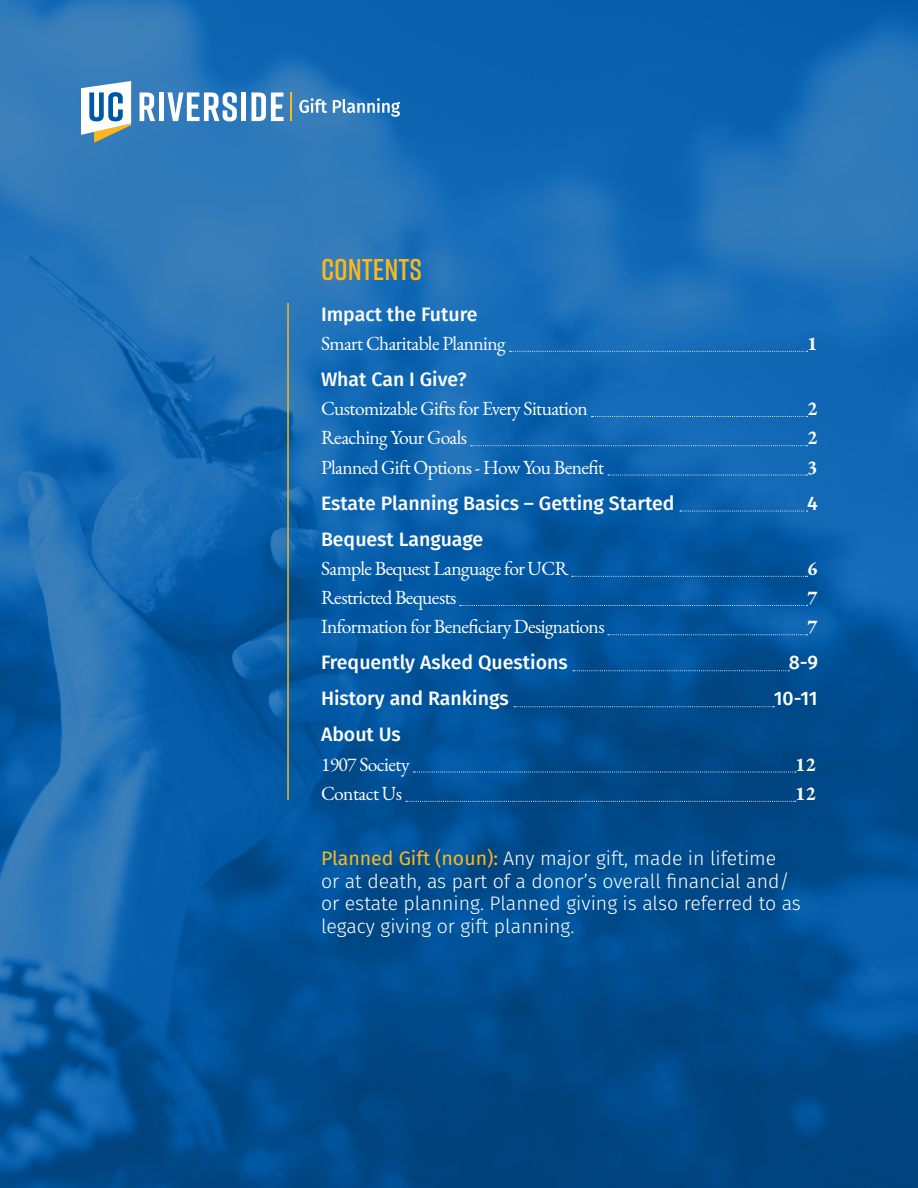
<style>
.page{position:relative;width:918px;height:1188px;background:#fff}
.page>*{position:absolute;margin:0;border:0;box-sizing:border-box;transform-origin:0 0}
.t1{font:600 30px "Rift";color:#fdb71a}
.t2{font:19.5px "EB Garamond";letter-spacing:-.03em;color:#fff}
.t3{font:300 19.5px/22.5px "Fira Sans";color:#fff}
.t4{font:500 19.5px "Fira Sans";color:#fff}
.t5{font:700 19.5px "EB Garamond";color:#fff}
.s1{font-weight:400;color:#fdb71a}
</style>
<div class="page">
<img style="left:0;top:0;width:918px;height:1188px">
<svg style="left:509px;top:351px;width:299px;height:1px"></svg>
<svg style="left:592px;top:416px;width:216px;height:1px"></svg>
<svg style="left:471px;top:445px;width:337px;height:1px"></svg>
<svg style="left:608px;top:475px;width:200px;height:1px"></svg>
<svg style="left:680px;top:511px;width:128px;height:1px"></svg>
<svg style="left:572px;top:576px;width:236px;height:1px"></svg>
<svg style="left:460px;top:605px;width:348px;height:1px"></svg>
<svg style="left:608px;top:634px;width:200px;height:1px"></svg>
<svg style="left:573px;top:670px;width:216px;height:1px"></svg>
<svg style="left:514px;top:706px;width:260px;height:1px"></svg>
<svg style="left:413px;top:772px;width:383px;height:1px"></svg>
<svg style="left:406px;top:801px;width:390px;height:1px"></svg>
<hr style="left:287px;top:303px;width:2px;height:497px;background:#fdb71a">
<hr style="left:290px;top:92px;width:2px;height:29px;background:#fdb71a">
<div style="left:241px;top:92px;width:5px;height:29px;background:#fff"></div>
<svg style="left:251px;top:92px;width:33px;height:29px"></svg>
<svg style="left:140px;top:92px;width:15px;height:29px"></svg>
<div style="left:159px;top:92px;width:5px;height:29px;background:#fff"></div>
<svg style="left:167px;top:92px;width:70px;height:29px"></svg>
<svg style="left:81px;top:81px;width:50px;height:62px"></svg>
<svg style="left:299px;top:98px;width:28px;height:15px"></svg>
<svg style="left:333px;top:98px;width:67px;height:19px"></svg>
<p class="t1" style="left:321px;top:249px;width:102px">CONTENTS</p>
<p class="t4" style="left:321px;top:298px;width:158px">Impact the Future</p>
<p class="t2" style="left:321px;top:331px;width:186px">Smart Charitable Planning</p>
<p class="t5" style="left:807px;top:330px;width:12px">1</p>
<p class="t4" style="left:321px;top:363px;width:147px">What Can I Give?</p>
<p class="t2" style="left:321px;top:396px;width:268px">Customizable Gifts for Every Situation</p>
<p class="t5" style="left:807px;top:395px;width:12px">2</p>
<p class="t2" style="left:321px;top:425px;width:148px">Reaching Your Goals</p>
<p class="t5" style="left:807px;top:424px;width:12px">2</p>
<p class="t2" style="left:321px;top:454px;width:285px">Planned Gift Options - How You Benefit</p>
<p class="t5" style="left:807px;top:453px;width:12px">3</p>
<p class="t4" style="left:321px;top:487px;width:355px">Estate Planning Basics – Getting Started</p>
<p class="t4" style="left:807px;top:487px;width:12px">4</p>
<p class="t4" style="left:321px;top:523px;width:164px">Bequest Language</p>
<p class="t2" style="left:321px;top:556px;width:249px">Sample Bequest Language for UCR</p>
<p class="t5" style="left:807px;top:555px;width:12px">6</p>
<p class="t2" style="left:321px;top:585px;width:137px">Restricted Bequests</p>
<p class="t5" style="left:807px;top:584px;width:12px">7</p>
<p class="t2" style="left:321px;top:614px;width:285px">Information for Beneficiary Designations</p>
<p class="t5" style="left:807px;top:613px;width:12px">7</p>
<p class="t4" style="left:321px;top:647px;width:248px">Frequently Asked Questions</p>
<p class="t4" style="left:789px;top:647px;width:31px">8-9</p>
<p class="t4" style="left:321px;top:683px;width:189px">History and Rankings</p>
<p class="t4" style="left:774px;top:683px;width:45px">10-11</p>
<p class="t4" style="left:321px;top:719px;width:81px">About Us</p>
<p class="t2" style="left:321px;top:751px;width:90px">1907 Society</p>
<p class="t5" style="left:795px;top:750px;width:22px">12</p>
<p class="t2" style="left:321px;top:781px;width:83px">Contact Us</p>
<p class="t5" style="left:795px;top:780px;width:22px">12</p>
<p class="t3" style="left:321px;top:847px;width:481px"><span class="s1">Planned Gift (noun):</span> Any major gift, made in lifetime<br>or at death, as part of a donor’s overall financial and/ or estate planning. Planned giving is also referred to as legacy giving or gift planning.</p>
</div>
